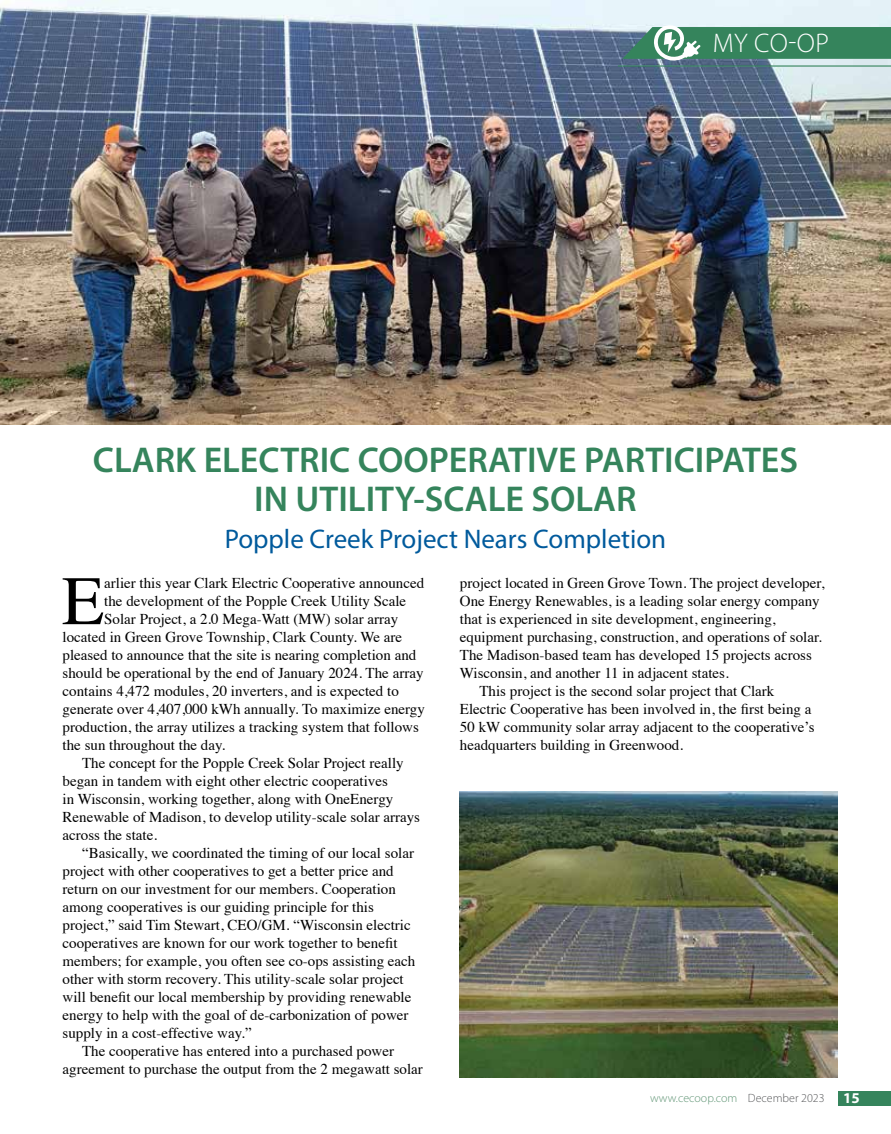
<style>
.page{position:relative;width:891px;height:1134px;background:#fff}
.page>*{position:absolute;margin:0;border:0;box-sizing:border-box;transform-origin:0 0}
.t1{font:69.45px "Times";color:#000}
.t2{font:600 36px/39px "Myriad Pro";color:#35845c;text-align:center}
.t3{font:27px "Myriad Pro";color:#005a9c}
.t4{font:300 27px "Myriad Pro";color:#fff}
.t5{font:15px "Times";color:#000}
.t6{font:300 12px "Myriad Pro";color:#609575}
.s1{color:#58595b}
.s2{font-weight:700;font-size:15px;color:#fff}
</style>
<div class="page">
<img style="left:0;top:0;width:891px;height:424px">
<div style="left:838px;top:1091px;width:53px;height:14px;background:#35845c"></div>
<hr style="left:618px;top:65px;width:273px;height:2px;background:#35845c">
<svg style="left:622px;top:25px;width:269px;height:37px;background:#57957a"></svg>
<img style="left:460px;top:792px;width:378px;height:285px">
<h3 class="t4" style="left:713px;top:27px;width:118px">MY CO-OP</h3>
<h2 class="t2" style="left:93px;top:440px;width:707px">CLARK ELECTRIC COOPERATIVE PARTICIPATES<br>IN UTILITY-SCALE SOLAR</h2>
<h3 class="t3" style="left:225px;top:522px;width:443px">Popple Creek Project Nears Completion</h3>
<h1 class="t1" style="left:62px;top:536px;width:44px">E</h1>
<p class="t5" style="left:104px;top:569px;width:321px">arlier this year Clark Electric Cooperative announced</p>
<p class="t5" style="left:104px;top:587px;width:304px">the development of the Popple Creek Utility Scale</p>
<p class="t5" style="left:104px;top:605px;width:296px">Solar Project, a 2.0 Mega-Watt (MW) solar array</p>
<p class="t5" style="left:63px;top:623px;width:341px">located in Green Grove Township, Clark County. We are</p>
<p class="t5" style="left:63px;top:641px;width:355px">pleased to announce that the site is nearing completion and</p>
<p class="t5" style="left:63px;top:659px;width:362px">should be operational by the end of January 2024. The array</p>
<p class="t5" style="left:63px;top:677px;width:338px">contains 4,472 modules, 20 inverters, and is expected to</p>
<p class="t5" style="left:63px;top:695px;width:364px">generate over 4,407,000 kWh annually. To maximize energy</p>
<p class="t5" style="left:63px;top:713px;width:358px">production, the array utilizes a tracking system that follows</p>
<p class="t5" style="left:63px;top:731px;width:164px">the sun throughout the day.</p>
<p class="t5" style="left:82px;top:749px;width:323px">The concept for the Popple Creek Solar Project really</p>
<p class="t5" style="left:63px;top:767px;width:327px">began in tandem with eight other electric cooperatives</p>
<p class="t5" style="left:63px;top:785px;width:332px">in Wisconsin, working together, along with OneEnergy</p>
<p class="t5" style="left:63px;top:803px;width:359px">Renewable of Madison, to develop utility-scale solar arrays</p>
<p class="t5" style="left:63px;top:821px;width:96px">across the state.</p>
<p class="t5" style="left:82px;top:839px;width:333px">“Basically, we coordinated the timing of our local solar</p>
<p class="t5" style="left:63px;top:857px;width:333px">project with other cooperatives to get a better price and</p>
<p class="t5" style="left:63px;top:875px;width:335px">return on our investment for our members. Cooperation</p>
<p class="t5" style="left:63px;top:893px;width:313px">among cooperatives is our guiding principle for this</p>
<p class="t5" style="left:63px;top:911px;width:350px">project,” said Tim Stewart, CEO/GM. “Wisconsin electric</p>
<p class="t5" style="left:63px;top:929px;width:336px">cooperatives are known for our work together to benefit</p>
<p class="t5" style="left:63px;top:947px;width:354px">members; for example, you often see co-ops assisting each</p>
<p class="t5" style="left:63px;top:965px;width:343px">other with storm recovery. This utility-scale solar project</p>
<p class="t5" style="left:63px;top:983px;width:350px">will benefit our local membership by providing renewable</p>
<p class="t5" style="left:63px;top:1001px;width:347px">energy to help with the goal of de-carbonization of power</p>
<p class="t5" style="left:63px;top:1019px;width:191px">supply in a cost-effective way.”</p>
<p class="t5" style="left:82px;top:1037px;width:313px">The cooperative has entered into a purchased power</p>
<p class="t5" style="left:63px;top:1055px;width:362px">agreement to purchase the output from the 2 megawatt solar</p>
<p class="t5" style="left:460px;top:569px;width:366px">project located in Green Grove Town. The project developer,</p>
<p class="t5" style="left:460px;top:587px;width:361px">One Energy Renewables, is a leading solar energy company</p>
<p class="t5" style="left:460px;top:605px;width:317px">that is experienced in site development, engineering,</p>
<p class="t5" style="left:460px;top:623px;width:364px">equipment purchasing, construction, and operations of solar.</p>
<p class="t5" style="left:460px;top:641px;width:354px">The Madison-based team has developed 15 projects across</p>
<p class="t5" style="left:460px;top:659px;width:270px">Wisconsin, and another 11 in adjacent states.</p>
<p class="t5" style="left:479px;top:677px;width:296px">This project is the second solar project that Clark</p>
<p class="t5" style="left:460px;top:695px;width:353px">Electric Cooperative has been involved in, the first being a</p>
<p class="t5" style="left:460px;top:713px;width:356px">50 kW community solar array adjacent to the cooperative’s</p>
<p class="t5" style="left:460px;top:731px;width:225px">headquarters building in Greenwood.</p>
<p class="t6" style="left:650px;top:1091px;width:211px">www.cecoop.com <span class="s1">December 2023</span> <span class="s2">15</span></p>
</div>
